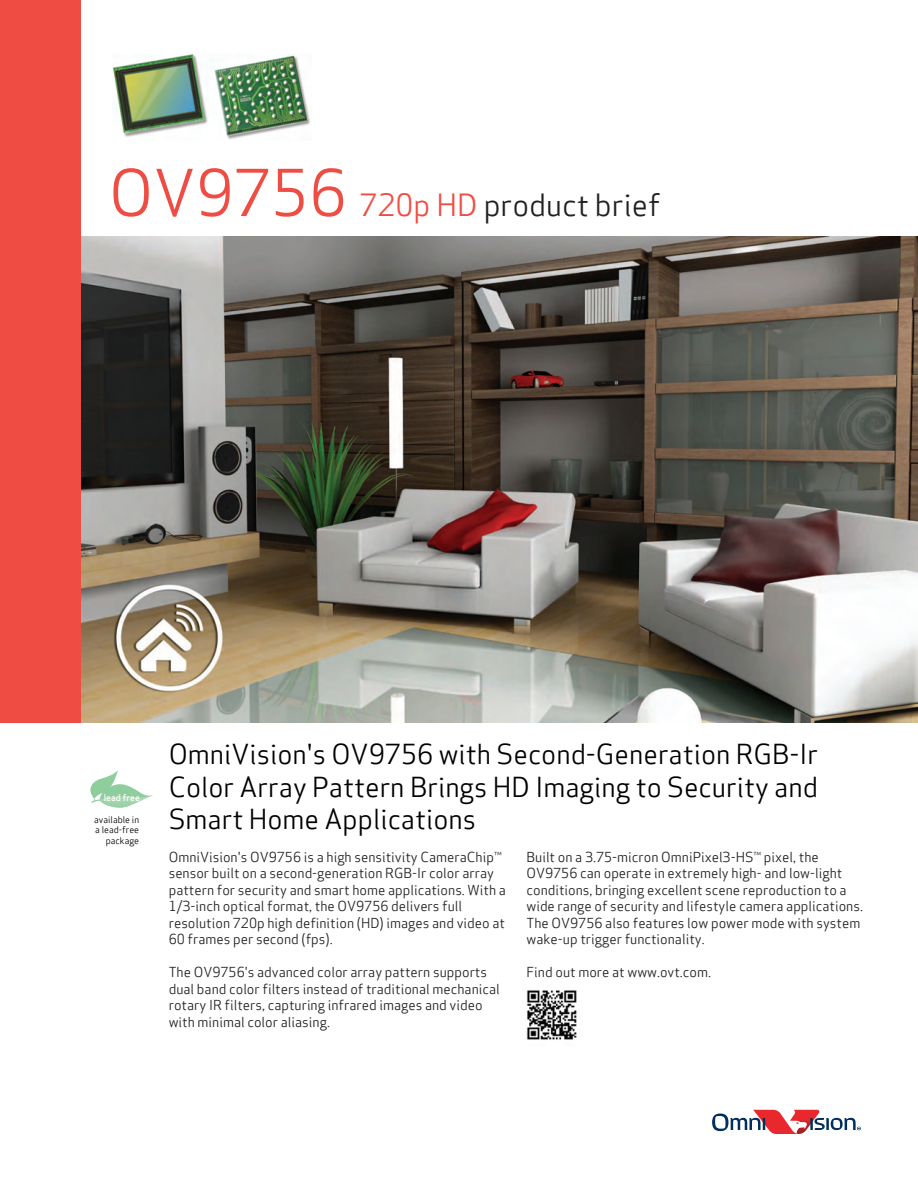
<style>
.page{position:relative;width:918px;height:1188px;background:#fff}
.page>*{position:absolute;margin:0;border:0;box-sizing:border-box;transform-origin:0 0}
.t1{font:30px "Apex Sans Book T";color:#231f20}
.t2{font:27px/32.2px "Apex Sans Book T";color:#000;text-align:justify}
.t3{font:13.5px/16.5px "Apex Sans Book T";color:#231f20}
.t4{font:9.15px "Apex Sans Medium T";color:#fff}
.t5{font:9px/10.5px "Apex Sans Book T";color:#000;text-align:right}
.s1{font-size:63px;color:#ef4d44}
.s2{color:#ef4d44}
</style>
<div class="page">
<img style="left:81px;top:236px;width:837px;height:486px">
<div style="left:0;top:0;width:81px;height:722px;background:#ef4d44"></div>
<svg style="left:90px;top:770px;width:63px;height:38px"></svg>
<svg style="left:712px;top:1110px;width:149px;height:24px"></svg>
<img style="left:526px;top:990px;width:51px;height:50px">
<img style="left:112px;top:54px;width:198px;height:85px">
<h1 class="t1" style="left:109px;top:186px;width:553px"><span class="s1">OV9756</span> <span class="s2">720p HD</span> product brief</h1>
<p class="t4" style="left:104px;top:792px;width:38px">lead free</p>
<p class="t5" style="left:94px;top:814px;width:46px">available in a lead-free package</p>
<h2 class="t2" style="left:169px;top:738px;width:651px">OmniVision's OV9756 with Second-Generation RGB-Ir Color Array Pattern Brings HD Imaging to Security and Smart Home Applications</h2>
<p class="t3" style="left:169px;top:849px;width:339px">OmniVision's OV9756 is a high sensitivity CameraChip™ sensor built on a second-generation RGB-Ir color array pattern for security and smart home applications. With a 1/3-inch optical format, the OV9756 delivers full resolution 720p high definition (HD) images and video at 60 frames per second (fps).</p>
<p class="t3" style="left:169px;top:964px;width:333px">The OV9756's advanced color array pattern supports dual band color filters instead of traditional mechanical rotary IR filters, capturing infrared images and video with minimal color aliasing.</p>
<p class="t3" style="left:526px;top:849px;width:338px">Built on a 3.75-micron OmniPixel3-HS™ pixel, the OV9756 can operate in extremely high- and low-light conditions, bringing excellent scene reproduction to a wide range of security and lifestyle camera applications.<br>The OV9756 also features low power mode with system wake-up trigger functionality.</p>
<p class="t3" style="left:526px;top:964px;width:186px">Find out more at www.ovt.com.</p>
</div>
